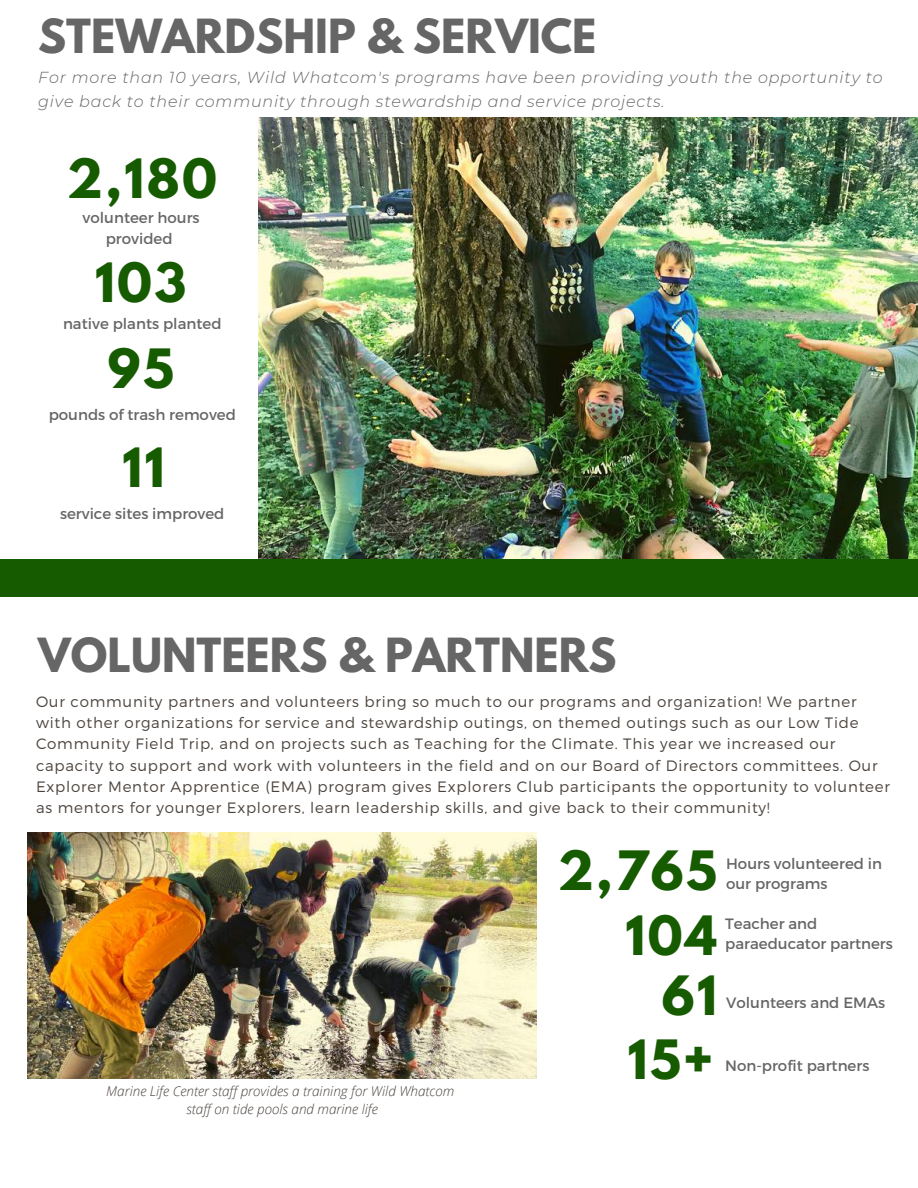
<style>
.page{position:relative;width:918px;height:1188px;background:#fff}
.page>*{position:absolute;margin:0;border:0;box-sizing:border-box;transform-origin:0 0}
.t1{font:700 48px/59.4px "League Spartan";letter-spacing:.05em;color:#165b00;text-align:right}
.t2{font:700 41.7px "League Spartan";color:#666}
.t3{font:italic 300 15.9px/24.8px "Montserrat";letter-spacing:.05em;color:#666}
.t4{font:300 15px/21.3px "Montserrat";letter-spacing:.05em;color:#4b433d}
.t5{font:15px/20.2px "Montserrat";color:#666}
.t6{font:italic 300 13.5px/18px "Open Sans";color:#4b433d;text-align:center}
</style>
<div class="page">
<img style="left:259px;top:117px;width:659px;height:443px">
<div style="left:0;top:560px;width:918px;height:37px;background:#165b00"></div>
<img style="left:28px;top:833px;width:508px;height:246px">
<h2 class="t2" style="left:38px;top:15px;width:560px">STEWARDSHIP &amp; SERVICE</h2>
<p class="t3" style="left:38px;top:65px;width:846px">For more than 10 years, Wild Whatcom's programs have been providing youth the opportunity to give back to their community through stewardship and service projects.</p>
<h1 class="t1" style="left:67px;top:155px;width:152px">2,180</h1>
<p class="t5" style="left:83px;top:207px;width:119px;text-align:center">volunteer hours provided</p>
<h1 class="t1" style="left:95px;top:259px;width:93px">103</h1>
<p class="t5" style="left:63px;top:313px;width:160px">native plants planted</p>
<h1 class="t1" style="left:108px;top:345px;width:68px">95</h1>
<p class="t5" style="left:49px;top:403px;width:189px">pounds of trash removed</p>
<h1 class="t1" style="left:123px;top:444px;width:44px">11</h1>
<p class="t5" style="left:60px;top:502px;width:166px">service sites improved</p>
<h2 class="t2" style="left:38px;top:634px;width:580px">VOLUNTEERS &amp; PARTNERS</h2>
<p class="t4" style="left:36px;top:690px;width:855px">Our community partners and volunteers bring so much to our programs and organization! We partner with other organizations for service and stewardship outings, on themed outings such as our Low Tide Community Field Trip, and on projects such as Teaching for the Climate. This year we increased our capacity to support and work with volunteers in the field and on our Board of Directors committees. Our Explorer Mentor Apprentice (EMA) program gives Explorers Club participants the opportunity to volunteer as mentors for younger Explorers, learn leadership skills, and give back to their community!</p>
<p class="t6" style="left:106px;top:1082px;width:350px">Marine Life Center staff provides a training for Wild Whatcom staff on tide pools and marine life</p>
<h1 class="t1" style="left:558px;top:848px;width:161px">2,765</h1>
<h1 class="t1" style="left:626px;top:912px;width:93px">104<br>61</h1>
<p class="t5" style="left:726px;top:853px;width:157px">Hours volunteered in our programs</p>
<p class="t5" style="left:725px;top:912px;width:169px">Teacher and paraeducator partners</p>
<p class="t5" style="left:726px;top:992px;width:161px">Volunteers and EMAs</p>
<h1 class="t1" style="left:628px;top:1036px;width:87px">15+</h1>
<p class="t5" style="left:725px;top:1055px;width:146px">Non-profit partners</p>
</div>
